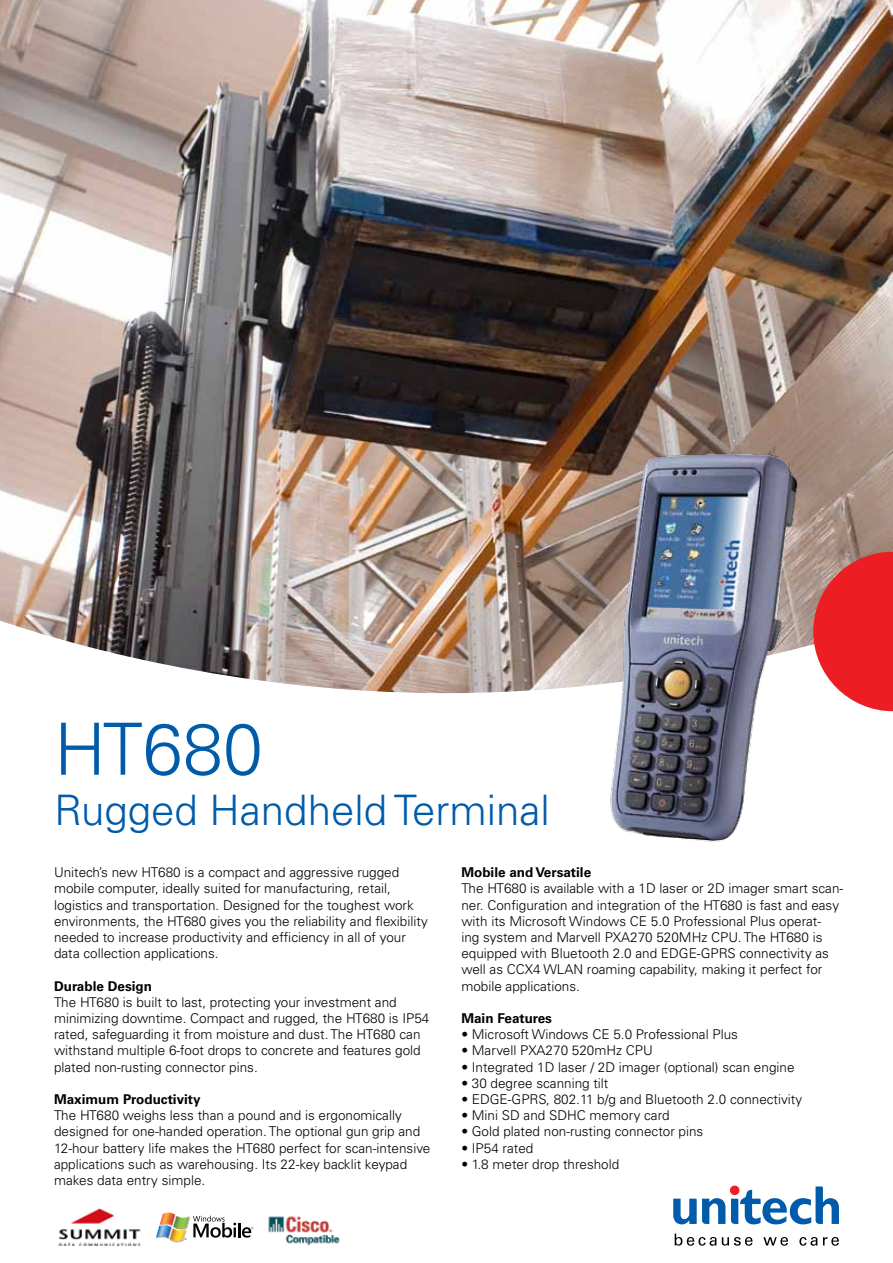
<style>
.page{position:relative;width:893px;height:1263px;background:#fff}
.page>*{position:absolute;margin:0;border:0;box-sizing:border-box;transform-origin:0 0}
.t1{font:300 72px "Univers";color:#005baa}
.t2{font:300 42px "Univers";color:#005baa}
.t3{font:300 13.5px/16.2px "Univers";color:#000}
.t4{font:700 13.5px "Univers";color:#000}
</style>
<div class="page">
<img style="left:0;top:0;width:893px;height:693px">
<svg style="left:813px;top:552px;width:80px;height:159px;background:#e74146"></svg>
<img style="left:593px;top:437px;width:217px;height:405px">
<svg style="left:675px;top:1233px;width:78px;height:13px"></svg>
<svg style="left:763px;top:1237px;width:25px;height:9px"></svg>
<svg style="left:799px;top:1237px;width:18px;height:9px"></svg>
<svg style="left:823px;top:1237px;width:16px;height:9px"></svg>
<svg style="left:673px;top:1186px;width:166px;height:38px"></svg>
<img style="left:58px;top:1209px;width:83px;height:37px">
<svg style="left:156px;top:1212px;width:97px;height:31px"></svg>
<img style="left:268px;top:1216px;width:72px;height:30px">
<h1 class="t1" style="left:54px;top:706px;width:210px">HT680</h1>
<h2 class="t2" style="left:54px;top:785px;width:497px">Rugged Handheld Terminal</h2>
<p class="t3" style="left:54px;top:864px;width:375px">Unitech’s new HT680 is a compact and aggressive rugged mobile computer, ideally suited for manufacturing, retail, logistics and transportation. Designed for the toughest work environments, the HT680 gives you the reliability and flexibility needed to increase productivity and efficiency in all of your data collection applications.</p>
<p class="t4" style="left:54px;top:978px;width:99px">Durable Design</p>
<p class="t3" style="left:54px;top:994px;width:377px">The HT680 is built to last, protecting your investment and minimizing downtime. Compact and rugged, the HT680 is IP54 rated, safeguarding it from moisture and dust. The HT680 can withstand multiple 6-foot drops to concrete and features gold plated non-rusting connector pins.</p>
<p class="t4" style="left:54px;top:1091px;width:148px">Maximum Productivity</p>
<p class="t3" style="left:54px;top:1107px;width:378px">The HT680 weighs less than a pound and is ergonomically designed for one-handed operation. The optional gun grip and 12-hour battery life makes the HT680 perfect for scan-intensive applications such as warehousing. Its 22-key backlit keypad makes data entry simple.</p>
<p class="t4" style="left:461px;top:864px;width:131px">Mobile and Versatile</p>
<p class="t3" style="left:461px;top:880px;width:383px">The HT680 is available with a 1D laser or 2D imager smart scan&shy;ner. Configuration and integration of the HT680 is fast and easy with its Microsoft Windows CE 5.0 Professional Plus operat-<br>ing system and Marvell PXA270 520MHz CPU. The HT680 is equipped with Bluetooth 2.0 and EDGE-GPRS connectivity as well as CCX4 WLAN roaming capability, making it perfect for mobile applications.</p>
<p class="t4" style="left:461px;top:1010px;width:92px">Main Features</p>
<p class="t3" style="left:461px;top:1026px;width:278px">• Microsoft Windows CE 5.0 Professional Plus</p>
<p class="t3" style="left:461px;top:1042px;width:193px">• Marvell PXA270 520mHz CPU</p>
<p class="t3" style="left:461px;top:1059px;width:335px">• Integrated 1D laser / 2D imager (optional) scan engine</p>
<p class="t3" style="left:461px;top:1075px;width:149px">• 30 degree scanning tilt</p>
<p class="t3" style="left:461px;top:1091px;width:342px">• EDGE-GPRS, 802.11 b/g and Bluetooth 2.0 connectivity</p>
<p class="t3" style="left:461px;top:1107px;width:210px">• Mini SD and SDHC memory card</p>
<p class="t3" style="left:461px;top:1123px;width:244px">• Gold plated non-rusting connector pins</p>
<p class="t3" style="left:461px;top:1140px;width:74px">• IP54 rated</p>
<p class="t3" style="left:461px;top:1156px;width:159px">• 1.8 meter drop threshold</p>
</div>
